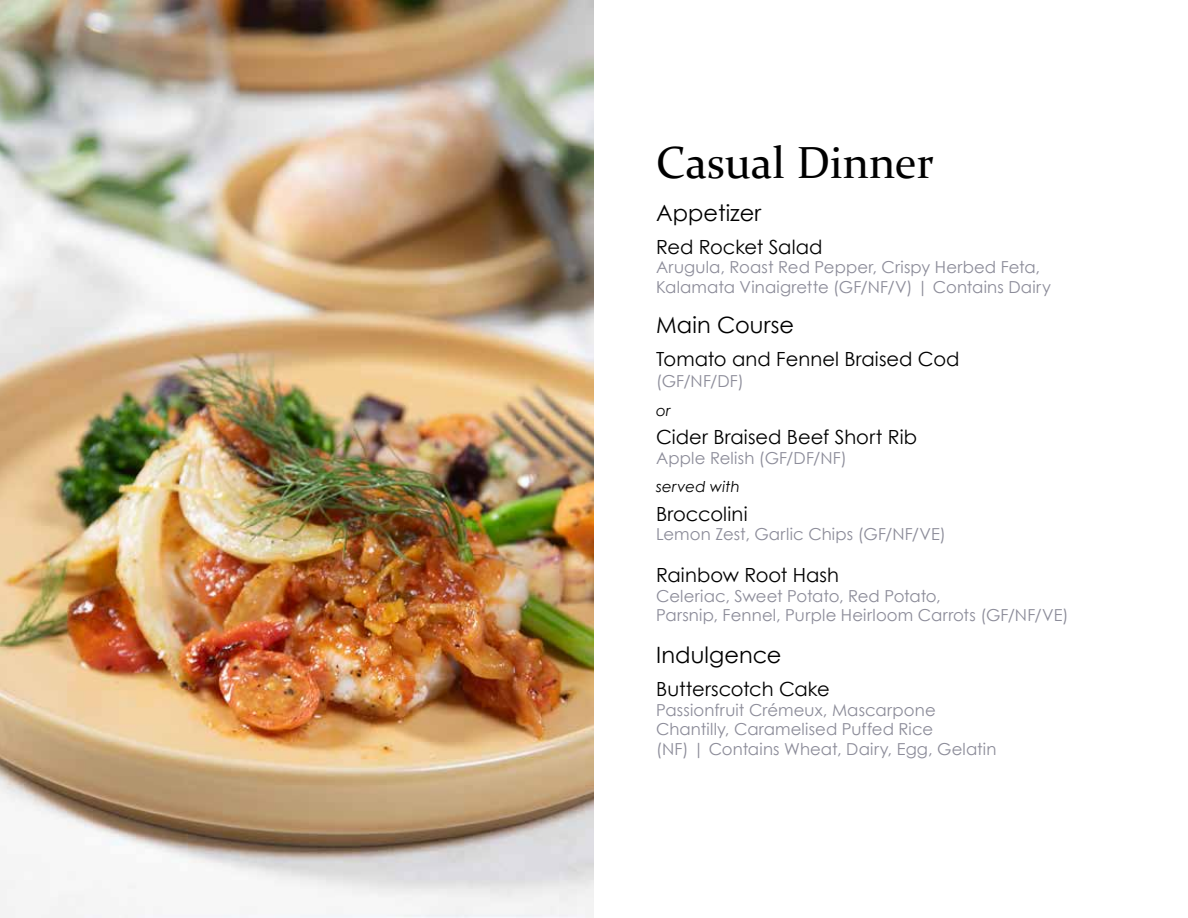
<style>
.page{position:relative;width:1188px;height:918px;background:#fff}
.page>*{position:absolute;margin:0;border:0;box-sizing:border-box;transform-origin:0 0}
.t1{font:45px "Constantia";color:#000}
.t2{font:22.5px "Century Gothic";color:#000}
.t3{font:19.5px "Century Gothic";color:#000}
.t4{font:16.5px/19.5px "Century Gothic";letter-spacing:.01em;color:#8c8c99}
.t5{font:italic 15px "Century Gothic";letter-spacing:.01em;color:#000}
</style>
<div class="page">
<img style="left:0;top:0;width:594px;height:918px">
<h1 class="t1" style="left:656px;top:132px;width:279px">Casual Dinner</h1>
<h2 class="t2" style="left:656px;top:197px;width:107px">Appetizer</h2>
<p class="t3" style="left:656px;top:233px;width:168px">Red Rocket Salad</p>
<p class="t4" style="left:656px;top:257px;width:396px">Arugula, Roast Red Pepper, Crispy Herbed Feta,<br>Kalamata Vinaigrette (GF/NF/V) | Contains Dairy</p>
<h2 class="t2" style="left:656px;top:310px;width:140px">Main Course</h2>
<p class="t3" style="left:656px;top:346px;width:305px">Tomato and Fennel Braised Cod</p>
<p class="t4" style="left:656px;top:371px;width:89px">(GF/NF/DF)</p>
<p class="t5" style="left:656px;top:400px;width:16px">or</p>
<p class="t3" style="left:656px;top:424px;width:262px">Cider Braised Beef Short Rib</p>
<p class="t4" style="left:656px;top:448px;width:192px">Apple Relish (GF/DF/NF)</p>
<p class="t5" style="left:656px;top:476px;width:85px">served with</p>
<p class="t3" style="left:656px;top:500px;width:93px">Broccolini</p>
<p class="t4" style="left:656px;top:524px;width:291px">Lemon Zest, Garlic Chips (GF/NF/VE)</p>
<p class="t3" style="left:656px;top:562px;width:185px">Rainbow Root Hash</p>
<p class="t4" style="left:656px;top:586px;width:414px">Celeriac, Sweet Potato, Red Potato,<br>Parsnip, Fennel, Purple Heirloom Carrots (GF/NF/VE)</p>
<h2 class="t2" style="left:656px;top:640px;width:127px">Indulgence</h2>
<p class="t3" style="left:656px;top:676px;width:175px">Butterscotch Cake</p>
<p class="t4" style="left:656px;top:700px;width:342px">Passionfruit Crémeux, Mascarpone<br>Chantilly, Caramelised Puffed Rice<br>(NF) | Contains Wheat, Dairy, Egg, Gelatin</p>
</div>
